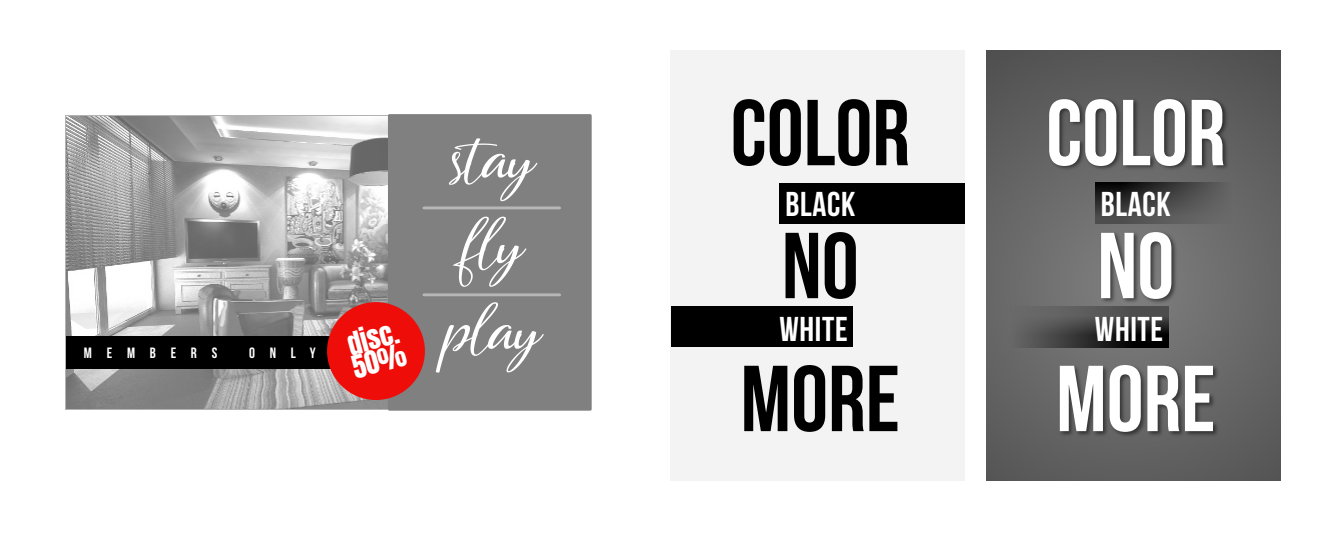
<style>
.page{position:relative;width:1335px;height:539px;background:#fff}
.page>*{position:absolute;margin:0;border:0;box-sizing:border-box;transform-origin:0 0}
.t1{font:93.4px/133px "Bebas Neue";color:#000;text-align:center}
.t2{font:93.4px/133px "Bebas Neue";color:#fff;text-align:center}
.t3{font:57.9px/85.6px "About Loving";letter-spacing:-.05em;color:#fff}
.t4{font:34.4px "Bebas Neue";letter-spacing:.02em;color:#fff}
.t5{font:26.7px "Anton";color:#fff}
.t6{font:14.9px "Bebas Neue";letter-spacing:.99em;color:#fff}
</style>
<div class="page">
<img style="left:66px;top:115px;width:322px;height:295px">
<div style="left:388px;top:114px;width:204px;height:297px;background:#808080;border:3px solid #808080"></div>
<div style="left:671px;top:50px;width:294px;height:431px;background:#f3f3f3"></div>
<div style="left:986px;top:50px;width:295px;height:431px;background:linear-gradient(to bottom,#5e5e5e,#666)"></div>
<div style="left:780px;top:183px;width:185px;height:40px;background:#000"></div>
<div style="left:671px;top:307px;width:182px;height:40px;background:#000"></div>
<img style="left:1010px;top:307px;width:38px;height:40px">
<img style="left:1048px;top:98px;width:182px;height:339px">
<hr style="left:424px;top:206px;width:136px;height:3px;background:#fff;opacity:.44">
<hr style="left:424px;top:293px;width:136px;height:3px;background:#fff;opacity:.44">
<div style="left:66px;top:336px;width:276px;height:33px;background:#000"></div>
<div style="left:327px;top:302px;width:98px;height:98px;background:#ee0d09;border-radius:50%"></div>
<p class="t6" style="left:84px;top:347px;width:135px">MEMBERS</p>
<p class="t6" style="left:249px;top:347px;width:68px">ONLY</p>
<p class="t5" style="left:343px;top:325px;width:53px;rotate:-15deg">disc.</p>
<h2 class="t3" style="left:454px;top:115px;width:84px">stay fly</h2>
<h2 class="t3" style="left:447px;top:286px;width:97px">play</h2>
<h1 class="t1" style="left:731px;top:75px;width:181px">COLOR<br>NO<br>MORE</h1>
<h1 class="t2" style="left:1046px;top:75px;width:181px">COLOR<br>NO<br>MORE</h1>
<p class="t4" style="left:785px;top:190px;width:71px">BLACK</p>
<p class="t4" style="left:1101px;top:190px;width:71px">BLACK</p>
<p class="t4" style="left:779px;top:315px;width:70px">WHITE</p>
<p class="t4" style="left:1095px;top:315px;width:70px">WHITE</p>
</div>
